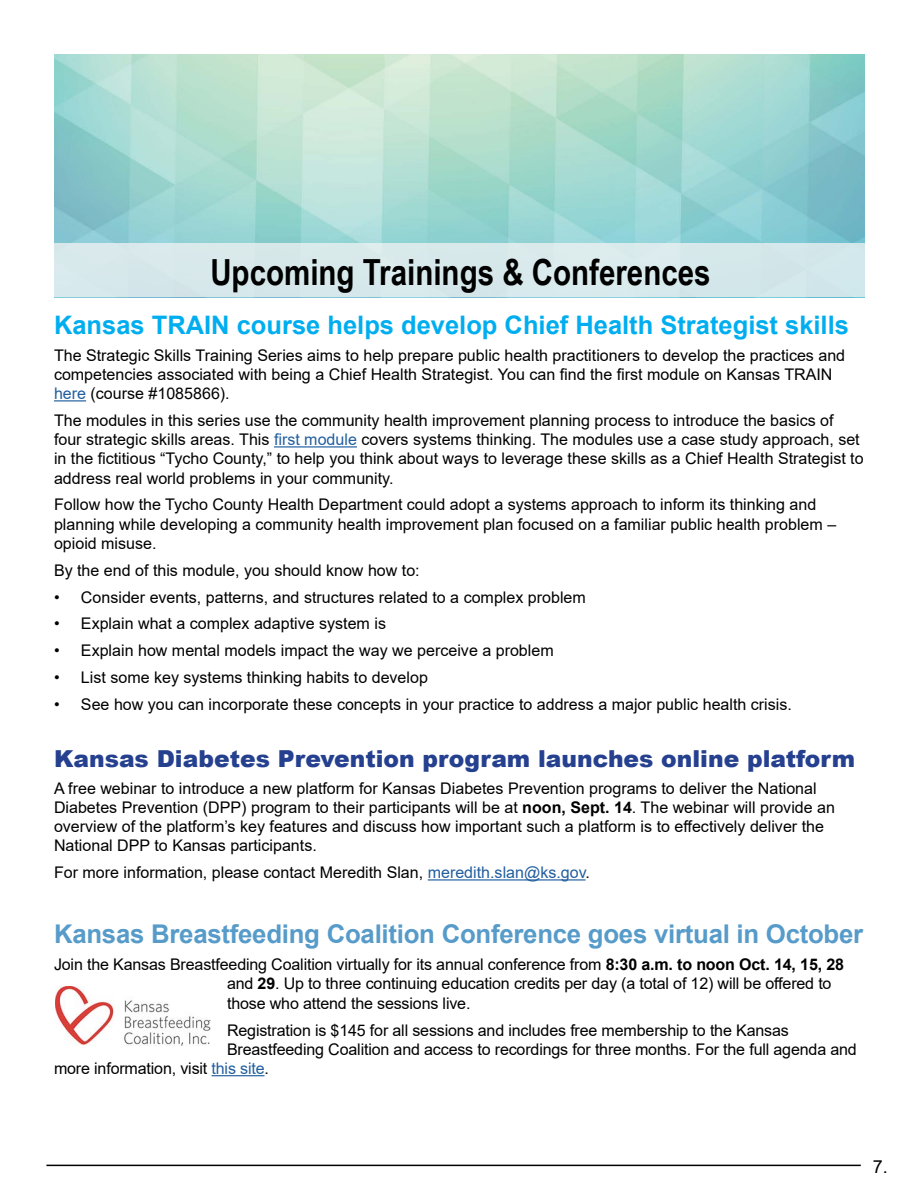
<style>
.page{position:relative;width:918px;height:1188px;background:#fff}
.page>*{position:absolute;margin:0;border:0;box-sizing:border-box;transform-origin:0 0}
.t1{font:700 36px "Arial Narrow";color:#000}
.t2{font:700 25.8px "Arial";letter-spacing:-.01em;color:#569bc9}
.t3{font:700 25.5px "Arial";color:#00aeef}
.t4{font:900 23.4px "Arial";color:#25408f}
.t5{font:18px "Arial";color:#000}
.t6{font:16.05px/19.2px "Arial";color:#000}
.s1{color:#215e9e}
.s2{font-weight:700}
</style>
<div class="page">
<img style="left:54px;top:54px;width:810px;height:189px">
<div style="left:54px;top:243px;width:811px;height:54px;background:#d7e9eb"></div>
<hr style="left:54px;top:400px;width:32px;height:1px;background:#215e9e">
<hr style="left:274px;top:446px;width:83px;height:2px;background:#215e9e">
<hr style="left:428px;top:879px;width:158px;height:2px;background:#215e9e">
<hr style="left:212px;top:1075px;width:53px;height:1px;background:#215e9e">
<hr style="left:46px;top:1165px;width:815px;height:1px;background:#000">
<img style="left:56px;top:986px;width:154px;height:59px">
<h1 class="t1" style="left:210px;top:245px;width:502px">Upcoming Trainings &amp; Conferences</h1>
<h3 class="t3" style="left:54px;top:307px;width:796px">Kansas TRAIN course helps develop Chief Health Strategist skills</h3>
<p class="t6" style="left:54px;top:345px;width:793px">The Strategic Skills Training Series aims to help prepare public health practitioners to develop the practices and competencies associated with being a Chief Health Strategist. You can find the first module on Kansas TRAIN <span class="s1">here</span> (course #1085866).</p>
<p class="t6" style="left:54px;top:411px;width:811px">The modules in this series use the community health improvement planning process to introduce the basics of four strategic skills areas. This <span class="s1">first module</span> covers systems thinking. The modules use a case study approach, set in the fictitious “Tycho County,” to help you think about ways to leverage these skills as a Chief Health Strategist to address real world problems in your community.</p>
<p class="t6" style="left:54px;top:495px;width:784px">Follow how the Tycho County Health Department could adopt a systems approach to inform its thinking and planning while developing a community health improvement plan focused on a familiar public health problem – opioid misuse.</p>
<p class="t6" style="left:54px;top:560px;width:367px">By the end of this module, you should know how to:</p>
<p class="t6" style="left:54px;top:587px;width:533px">• Consider events, patterns, and structures related to a complex problem</p>
<p class="t6" style="left:54px;top:614px;width:334px">• Explain what a complex adaptive system is</p>
<p class="t6" style="left:54px;top:641px;width:501px">• Explain how mental models impact the way we perceive a problem</p>
<p class="t6" style="left:54px;top:667px;width:375px">• List some key systems thinking habits to develop</p>
<p class="t6" style="left:54px;top:694px;width:739px">• See how you can incorporate these concepts in your practice to address a major public health crisis.</p>
<h3 class="t4" style="left:54px;top:742px;width:803px">Kansas Diabetes Prevention program launches online platform</h3>
<p class="t6" style="left:54px;top:778px;width:783px">A free webinar to introduce a new platform for Kansas Diabetes Prevention programs to deliver the National Diabetes Prevention (DPP) program to their participants will be at <span class="s2">noon, Sept. 14</span>. The webinar will provide an overview of the platform’s key features and discuss how important such a platform is to effectively deliver the National DPP to Kansas participants.</p>
<p class="t6" style="left:54px;top:863px;width:538px">For more information, please contact Meredith Slan, <span class="s1">meredith.slan@ks.gov</span>.</p>
<h2 class="t2" style="left:54px;top:916px;width:811px">Kansas Breastfeeding Coalition Conference goes virtual in October</h2>
<p class="t6" style="left:227px;top:955px;width:618px;text-indent:-173px">Join the Kansas Breastfeeding Coalition virtually for its annual conference from <span class="s2">8:30 a.m. to noon Oct. 14, 15, 28 </span>and <span class="s2">29</span>. Up to three continuing education credits per day (a total of 12) will be offered to those who attend the sessions live.</p>
<p class="t6" style="left:227px;top:1020px;width:563px">Registration is $145 for all sessions and includes free membership to the Kansas</p>
<p class="t6" style="left:227px;top:1039px;width:631px">Breastfeeding Coalition and access to recordings for three months. For the full agenda and</p>
<p class="t6" style="left:54px;top:1059px;width:217px">more information, visit <span class="s1">this site</span>.</p>
<p class="t5" style="left:873px;top:1154px;width:17px">7.</p>
</div>
